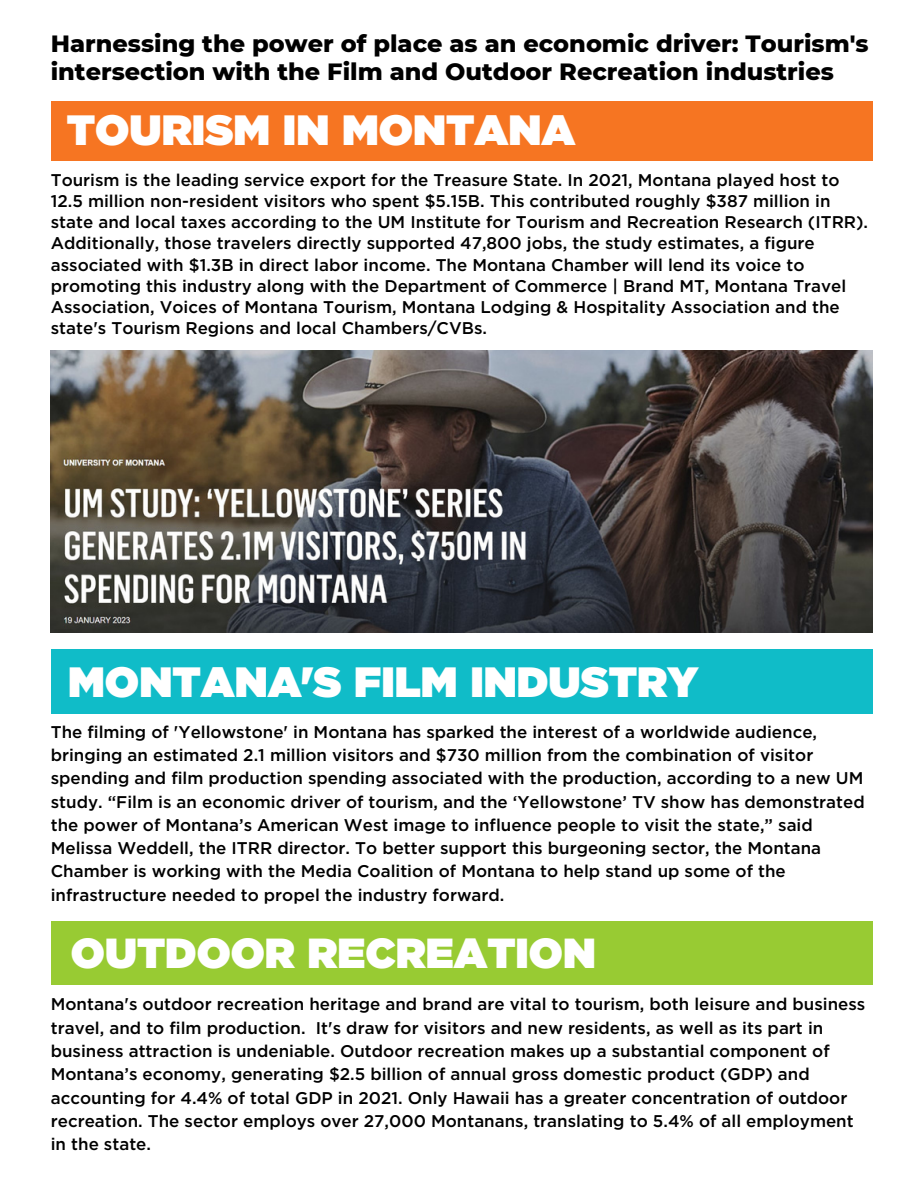
<style>
.page{position:relative;width:918px;height:1188px;background:#fff}
.page>*{position:absolute;margin:0;border:0;box-sizing:border-box;transform-origin:0 0}
.t1{font:900 42.3px "Gotham";color:#fff}
.t2{font:900 42px "Gotham";color:#fff}
.t3{font:800 24px/28.2px "Montserrat";color:#000}
.t4{font:500 16.95px/23.2px "Gotham";color:#000}
</style>
<div class="page">
<img style="left:51px;top:350px;width:821px;height:283px">
<div style="left:51px;top:650px;width:821px;height:64px;background:#10bcc8"></div>
<div style="left:51px;top:921px;width:821px;height:64px;background:#98cb33"></div>
<div style="left:51px;top:102px;width:821px;height:59px;background:#f67522"></div>
<h3 class="t3" style="left:51px;top:30px;width:819px">Harnessing the power of place as an economic driver: Tourism's intersection with the Film and Outdoor Recreation industries</h3>
<h1 class="t1" style="left:67px;top:104px;width:510px">TOURISM IN MONTANA</h1>
<p class="t4" style="left:51px;top:169px;width:819px;line-height:21.1px">Tourism is the leading service export for the Treasure State. In 2021, Montana played host to 12.5 million non-resident visitors who spent $5.15B. This contributed roughly $387 million in state and local taxes according to the UM Institute for Tourism and Recreation Research (ITRR).<br>Additionally, those travelers directly supported 47,800 jobs, the study estimates, a figure associated with $1.3B in direct labor income. The Montana Chamber will lend its voice to promoting this industry along with the Department of Commerce | Brand MT, Montana Travel Association, Voices of Montana Tourism, Montana Lodging &amp; Hospitality Association and the state's Tourism Regions and local Chambers/CVBs.</p>
<h1 class="t1" style="left:68px;top:656px;width:632px">MONTANA'S FILM INDUSTRY</h1>
<p class="t4" style="left:51px;top:720px;width:816px">The filming of 'Yellowstone' in Montana has sparked the interest of a worldwide audience, bringing an estimated 2.1 million visitors and $730 million from the combination of visitor spending and film production spending associated with the production, according to a new UM study. “Film is an economic driver of tourism, and the ‘Yellowstone’ TV show has demonstrated the power of Montana’s American West image to influence people to visit the state,” said Melissa Weddell, the ITRR director. To better support this burgeoning sector, the Montana Chamber is working with the Media Coalition of Montana to help stand up some of the infrastructure needed to propel the industry forward.</p>
<h2 class="t2" style="left:71px;top:927px;width:526px">OUTDOOR RECREATION</h2>
<p class="t4" style="left:51px;top:993px;width:816px">Montana's outdoor recreation heritage and brand are vital to tourism, both leisure and business travel, and to film production. It's draw for visitors and new residents, as well as its part in business attraction is undeniable. Outdoor recreation makes up a substantial component of Montana’s economy, generating $2.5 billion of annual gross domestic product (GDP) and accounting for 4.4% of total GDP in 2021. Only Hawaii has a greater concentration of outdoor recreation. The sector employs over 27,000 Montanans, translating to 5.4% of all employment in the state.</p>
</div>
